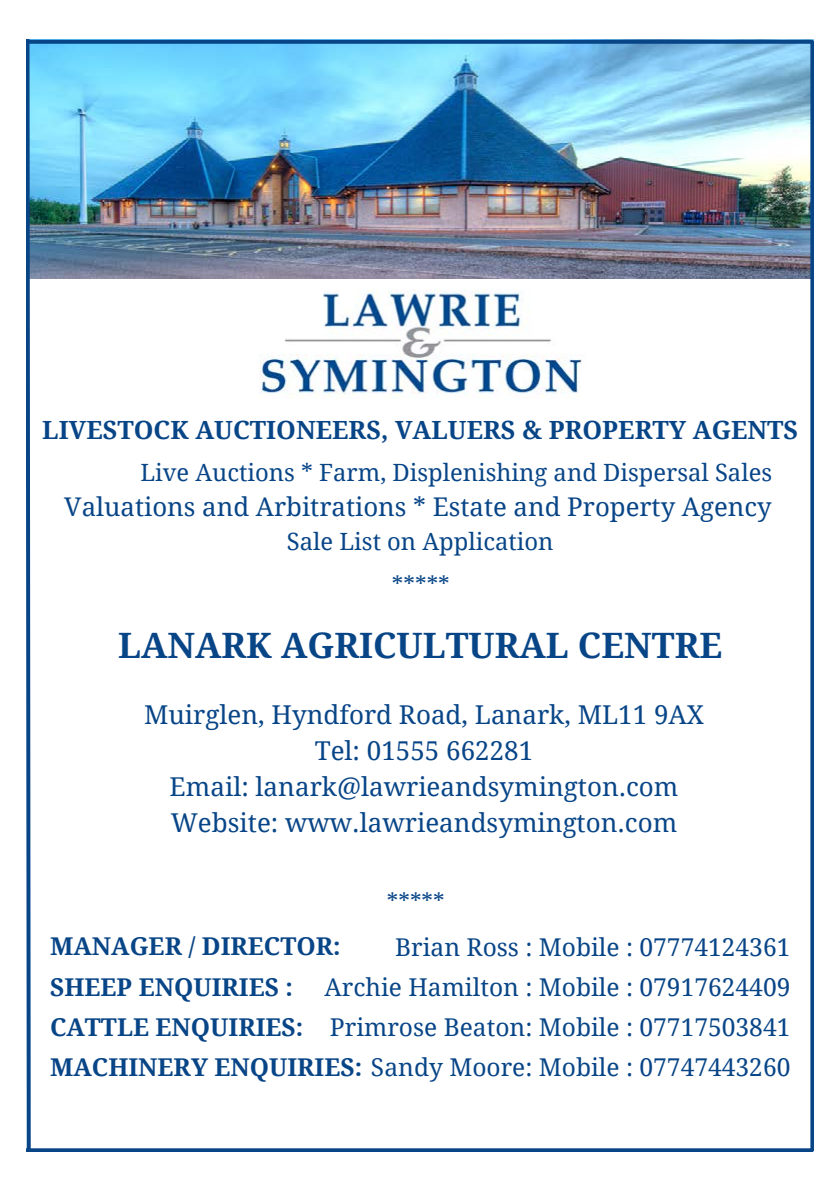
<style>
.page{position:relative;width:840px;height:1191px;background:#fff}
.page>*{position:absolute;margin:0;border:0;box-sizing:border-box;transform-origin:0 0}
.t1{font:700 35px "Droid Serif";color:#084587}
.t2{font:26px/36px "Droid Serif";color:#084587;text-align:center}
.t3{font:25.8px "Droid Serif";color:#084587}
.t4{font:700 25px "Droid Serif";color:#084587}
.t5{font:700 24.6px/40.2px "Droid Serif";color:#084587}
.t6{font:24.6px/40.2px "Droid Serif";color:#084587;text-align:justify}
.t7{font:23.8px "Droid Serif";color:#084587}
.t8{font:23.2px "Droid Serif";color:#084587}
.s1{font-weight:400}
</style>
<div class="page">
<img style="left:259px;top:290px;width:323px;height:108px">
<img style="left:33px;top:40px;width:779px;height:239px">
<svg style="left:33px;top:40px;width:778px;height:4px;background:#0d4c8c"></svg>
<hr style="left:27px;top:1148px;width:784px;height:3px;background:#084587">
<hr style="left:810px;top:42px;width:2px;height:1107px;background:#084587">
<svg style="left:27px;top:40px;width:6px;height:1109px"></svg>
<p class="t4" style="left:42px;top:413px;width:757px">LIVESTOCK AUCTIONEERS, VALUERS &amp; PROPERTY AGENTS</p>
<p class="t7" style="left:140px;top:456px;width:633px">Live Auctions * Farm, Displenishing and Dispersal Sales</p>
<p class="t3" style="left:64px;top:489px;width:708px">Valuations and Arbitrations * Estate and Property Agency</p>
<p class="t7" style="left:287px;top:524px;width:268px">Sale List on Application</p>
<p class="t8" style="left:392px;top:569px;width:59px">*****</p>
<h1 class="t1" style="left:118px;top:620px;width:605px">LANARK AGRICULTURAL CENTRE</h1>
<p class="t2" style="left:144px;top:696px;width:561px">Muirglen, Hyndford Road, Lanark, ML11 9AX Tel: 01555 662281<br>Email: lanark@lawrieandsymington.com Website: www.lawrieandsymington.com</p>
<p class="t8" style="left:387px;top:885px;width:59px">*****</p>
<p class="t5" style="left:50px;top:925px;width:741px">MANAGER / DIRECTOR:<br>SHEEP ENQUIRIES :<br>CATTLE ENQUIRIES:<br>MACHINERY ENQUIRIES: <span class="s1">Sandy Moore: Mobile : 07747443260</span></p>
<p class="t6" style="left:324px;top:926px;width:467px;text-indent:71px">Brian Ross : Mobile : 07774124361<br>Archie Hamilton : Mobile : 07917624409<br>Primrose Beaton: Mobile : 07717503841</p>
</div>
